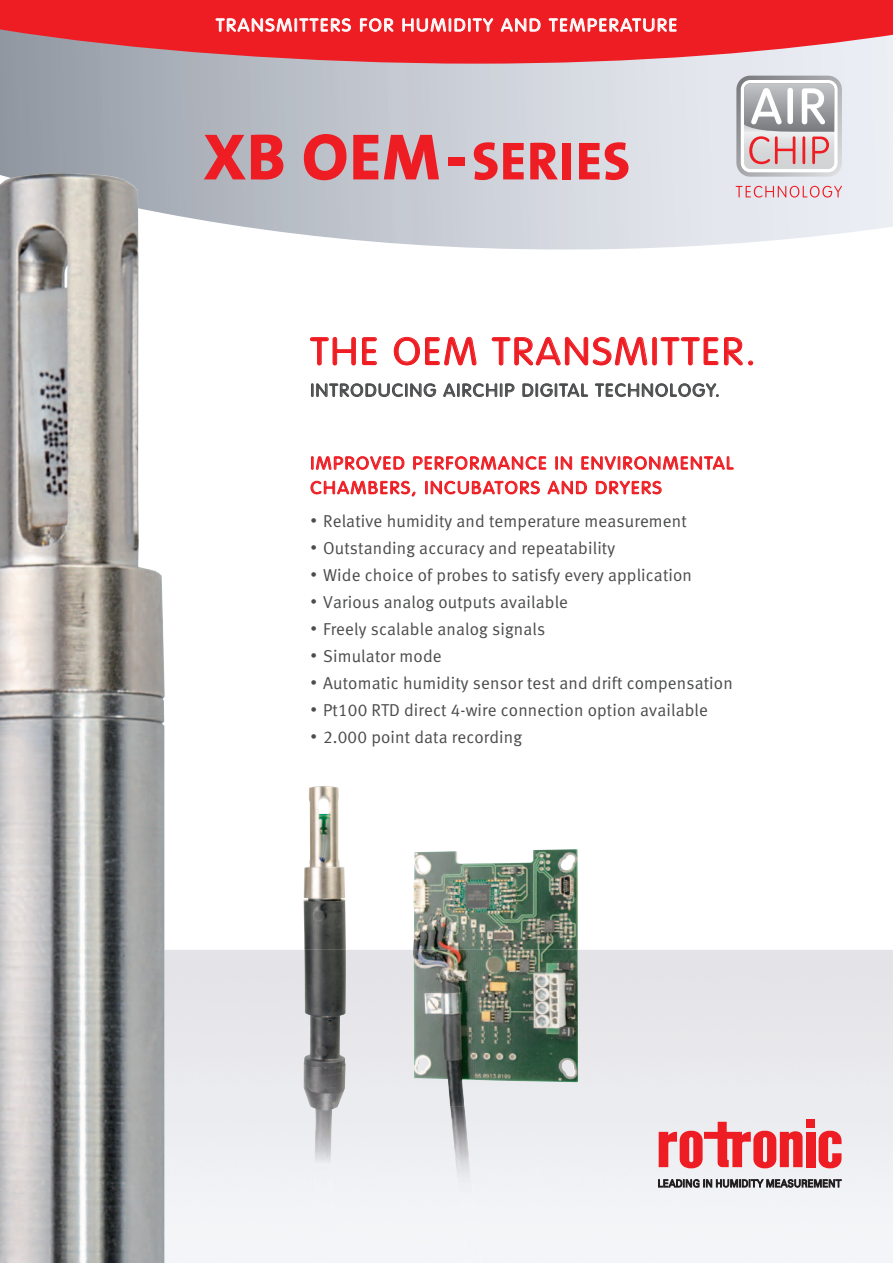
<style>
.page{position:relative;width:893px;height:1263px;background:#fff}
.page>*{position:absolute;margin:0;border:0;box-sizing:border-box;transform-origin:0 0}
.t1{font:800 66px "The Mix B8";color:#ee1d23}
.t2{font:300 37.95px "VAG Rounded LT";letter-spacing:.06em;color:#ee1d23;scale:1.06 1}
.t3{font:300 17.4px/24.5px "VAG Rounded LT";letter-spacing:.09em;color:#ee1d23;scale:1.08 1}
.t4{font:300 17.4px "VAG Rounded LT";letter-spacing:.1em;color:#fff;scale:1.08 1}
.t5{font:300 17.4px "VAG Rounded LT";letter-spacing:.075em;color:#4b4c4d;scale:1.08 1}
.t6{font:17.25px "Meta Normal LF";letter-spacing:.01em;color:#4b4c4d}
.s1{font-size:54px}
.s2{font-size:12.9px}
</style>
<div class="page">
<svg style="left:0;top:64px;width:893px;height:185px;background:#c9ced5"></svg>
<svg style="left:0;top:0;width:893px;height:64px;background:#e43e44"></svg>
<svg style="left:736px;top:186px;width:106px;height:12px"></svg>
<svg style="left:736px;top:76px;width:106px;height:101px"></svg>
<img style="left:165px;top:950px;width:728px;height:313px">
<img style="left:412px;top:849px;width:166px;height:258px">
<img style="left:450px;top:1106px;width:19px;height:53px">
<img style="left:455px;top:1158px;width:26px;height:105px">
<img style="left:303px;top:786px;width:43px;height:461px">
<img style="left:0;top:173px;width:165px;height:1090px">
<svg style="left:215px;top:13px;width:136px;height:24px;background:#f14b50"></svg>
<svg style="left:360px;top:18px;width:33px;height:14px"></svg>
<svg style="left:402px;top:13px;width:91px;height:24px;background:#f1494e"></svg>
<svg style="left:501px;top:17px;width:40px;height:15px"></svg>
<svg style="left:549px;top:13px;width:128px;height:24px;background:#f14d51"></svg>
<svg style="left:310px;top:336px;width:67px;height:30px"></svg>
<svg style="left:393px;top:336px;width:84px;height:30px"></svg>
<svg style="left:491px;top:336px;width:157px;height:30px"></svg>
<div style="left:652px;top:337px;width:5px;height:28px;border:1px solid #ee1d23;border-radius:2px"></div>
<svg style="left:660px;top:337px;width:93px;height:29px"></svg>
<svg style="left:311px;top:383px;width:125px;height:14px"></svg>
<svg style="left:443px;top:383px;width:72px;height:14px"></svg>
<svg style="left:522px;top:383px;width:66px;height:14px"></svg>
<svg style="left:595px;top:383px;width:124px;height:14px"></svg>
<svg style="left:310px;top:456px;width:424px;height:41px"></svg>
<div style="left:806px;top:1132px;width:9px;height:35px;background:#ee1d23"></div>
<svg style="left:819px;top:1131px;width:22px;height:37px"></svg>
<div style="left:806px;top:1119px;width:9px;height:9px;background:#ee1d23"></div>
<svg style="left:659px;top:1122px;width:143px;height:46px;background:#ed8186"></svg>
<svg style="left:658px;top:1179px;width:183px;height:8px"></svg>
<p class="t4" style="left:216px;top:15px;width:428px">TRANSMITTERS FOR HUMIDITY AND TEMPERATURE</p>
<h1 class="t1" style="left:203px;top:122px;width:428px">XB OEM - <span class="s1">SERIES</span></h1>
<h2 class="t2" style="left:310px;top:330px;width:422px">THE OEM TRANSMITTER.</h2>
<p class="t5" style="left:310px;top:380px;width:380px">INTRODUCING AIRCHIP DIGITAL TECHNOLOGY.</p>
<p class="t3" style="left:310px;top:451px;width:393px">IMPROVED PERFORMANCE IN ENVIRONMENTAL<br>CHAMBERS, INCUBATORS AND DRYERS</p>
<p class="t6" style="left:310px;top:511px;width:378px"><span class="s2">•</span> Relative humidity and temperature measurement</p>
<p class="t6" style="left:310px;top:538px;width:306px"><span class="s2">•</span> Outstanding accuracy and repeatability</p>
<p class="t6" style="left:310px;top:565px;width:383px"><span class="s2">•</span> Wide choice of probes to satisfy every application</p>
<p class="t6" style="left:310px;top:592px;width:259px"><span class="s2">•</span> Various analog outputs available</p>
<p class="t6" style="left:310px;top:619px;width:236px"><span class="s2">•</span> Freely scalable analog signals</p>
<p class="t6" style="left:310px;top:646px;width:133px"><span class="s2">•</span> Simulator mode</p>
<p class="t6" style="left:310px;top:673px;width:424px"><span class="s2">•</span> Automatic humidity sensor test and drift compensation</p>
<p class="t6" style="left:310px;top:700px;width:399px"><span class="s2">•</span> Pt100 RTD direct 4-wire connection option available</p>
<p class="t6" style="left:310px;top:727px;width:213px"><span class="s2">•</span> 2.000 point data recording</p>
</div>
